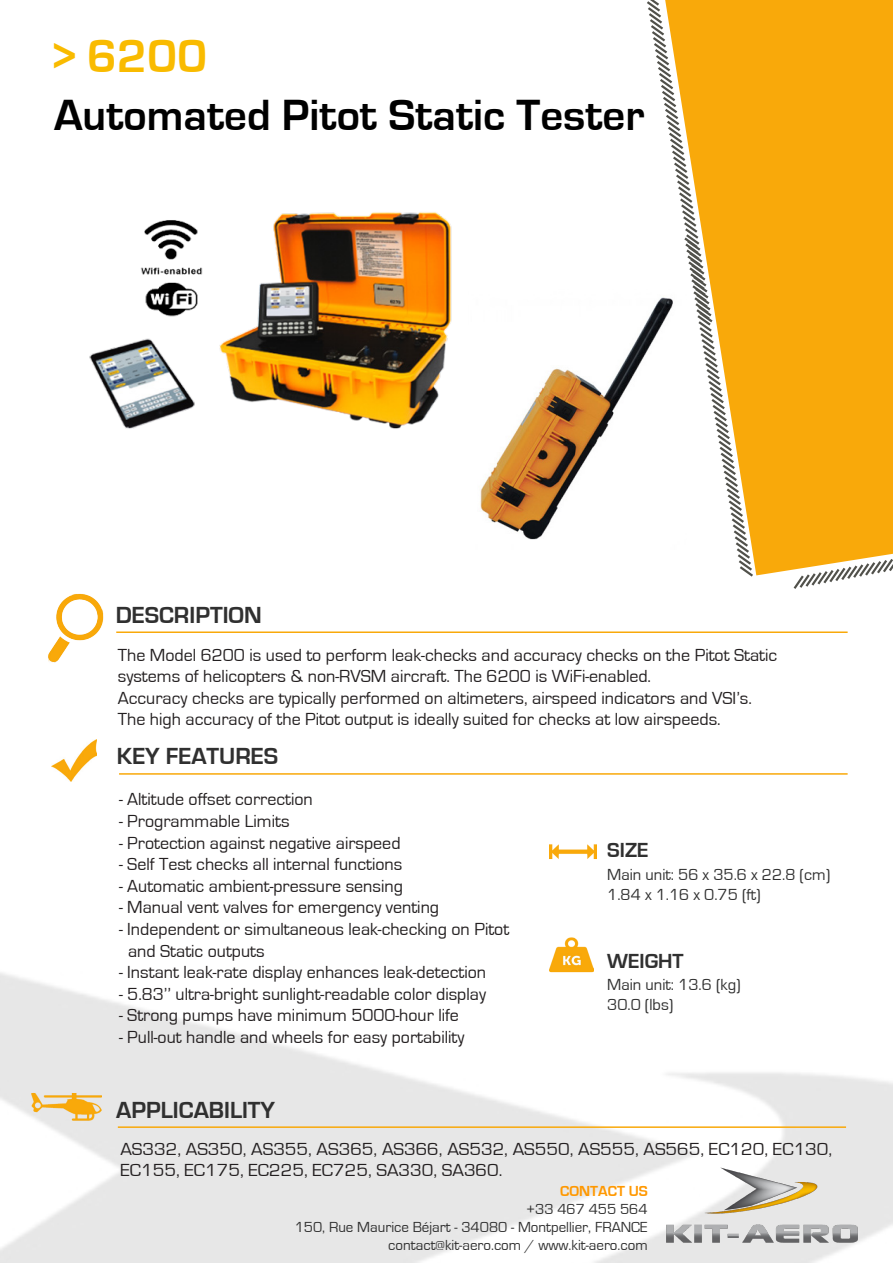
<style>
.page{position:relative;width:893px;height:1263px;background:#fff}
.page>*{position:absolute;margin:0;border:0;box-sizing:border-box;transform-origin:0 0}
.t1{font:700 48px "Eurostile";color:#f9bb00}
.t2{font:700 45px "Eurostile";color:#000}
.t3{font:700 24px "Eurostile";color:#303030}
.t4{font:700 21px "Eurostile";color:#303030}
.t5{font:18px/21.6px "Eurostile";color:#231f20}
.t6{font:18px/21.6px "Eurostile";color:#231f20;scale:1.05 1}
.t7{font:16.5px "Eurostile";color:#303030}
.t8{font:15px "Eurostile";color:#303030}
.t9{font:700 15px "Eurostile";color:#ff9800}
</style>
<div class="page">
<svg style="left:0;top:765px;width:893px;height:498px"></svg>
<hr style="left:119px;top:773px;width:729px;height:2px;background:#f9a90a">
<div style="left:755px;top:0;width:138px;height:575px;background:#f9a90a"></div>
<img style="left:48px;top:593px;width:56px;height:70px">
<hr style="left:116px;top:631px;width:732px;height:2px;background:#f9a90a">
<img style="left:52px;top:739px;width:45px;height:42px">
<img style="left:549px;top:828px;width:47px;height:47px">
<img style="left:549px;top:933px;width:45px;height:41px">
<svg style="left:791px;top:512px;width:102px;height:77px"></svg>
<img style="left:665px;top:1167px;width:194px;height:79px">
<svg style="left:647px;top:0;width:108px;height:577px"></svg>
<img style="left:31px;top:1071px;width:70px;height:70px">
<hr style="left:118px;top:1126px;width:728px;height:2px;background:#f9a90a">
<img style="left:480px;top:289px;width:206px;height:261px">
<img style="left:89px;top:212px;width:363px;height:217px">
<p class="t1" style="left:54px;top:30px;width:155px">&gt; 6200</p>
<p class="t2" style="left:54px;top:90px;width:592px">Automated Pitot Static Tester</p>
<p class="t3" style="left:116px;top:602px;width:148px">DESCRIPTION</p>
<p class="t5" style="left:118px;top:644px;width:661px">The Model 6200 is used to perform leak-checks and accuracy checks on the Pitot Static</p>
<p class="t5" style="left:118px;top:666px;width:636px">systems of helicopters &amp; non-RVSM aircraft. The 6200 is WiFi-enabled.<br>Accuracy checks are typically performed on altimeters, airspeed indicators and VSI’s.<br>The high accuracy of the Pitot output is ideally suited for checks at low airspeeds.</p>
<p class="t3" style="left:117px;top:743px;width:163px">KEY FEATURES</p>
<p class="t5" style="left:119px;top:789px;width:195px">- Altitude offset correction</p>
<p class="t5" style="left:119px;top:810px;width:172px">- Programmable Limits</p>
<p class="t5" style="left:119px;top:832px;width:283px">- Protection against negative airspeed</p>
<p class="t5" style="left:119px;top:854px;width:285px">- Self Test checks all internal functions</p>
<p class="t5" style="left:119px;top:875px;width:285px">- Automatic ambient-pressure sensing</p>
<p class="t5" style="left:119px;top:897px;width:322px">- Manual vent valves for emergency venting</p>
<p class="t5" style="left:119px;top:918px;width:392px">- Independent or simultaneous leak-checking on Pitot</p>
<p class="t5" style="left:128px;top:940px;width:138px">and Static outputs</p>
<p class="t5" style="left:119px;top:962px;width:369px">- Instant leak-rate display enhances leak-detection</p>
<p class="t5" style="left:119px;top:983px;width:368px">- 5.83’’ ultra-bright sunlight-readable color display</p>
<p class="t5" style="left:119px;top:1005px;width:341px">- Strong pumps have minimum 5000-hour life</p>
<p class="t5" style="left:119px;top:1026px;width:347px">- Pull-out handle and wheels for easy portability</p>
<p class="t3" style="left:116px;top:1097px;width:160px">APPLICABILITY</p>
<p class="t4" style="left:607px;top:838px;width:43px">SIZE</p>
<p class="t7" style="left:607px;top:865px;width:225px">Main unit: 56 x 35.6 x 22.8 (cm)</p>
<p class="t7" style="left:607px;top:885px;width:155px">1.84 x 1.16 x 0.75 (ft)</p>
<p class="t4" style="left:607px;top:949px;width:78px">WEIGHT</p>
<p class="t7" style="left:607px;top:976px;width:135px">Main unit: 13.6 (kg)</p>
<p class="t7" style="left:607px;top:996px;width:68px">30.0 (lbs)</p>
<p class="t6" style="left:120px;top:1138px;width:679px">AS332, AS350, AS355, AS365, AS366, AS532, AS550, AS555, AS565, EC120, EC130,<br>EC155, EC175, EC225, EC725, SA330, SA360.</p>
<p class="t9" style="left:560px;top:1183px;width:89px">CONTACT US</p>
<p class="t8" style="left:526px;top:1201px;width:123px">+33 467 455 564</p>
<p class="t8" style="left:295px;top:1219px;width:354px">150, Rue Maurice Béjart - 34080 - Montpellier, FRANCE</p>
<p class="t8" style="left:388px;top:1237px;width:261px">contact@kit-aero.com / www.kit-aero.com</p>
</div>
